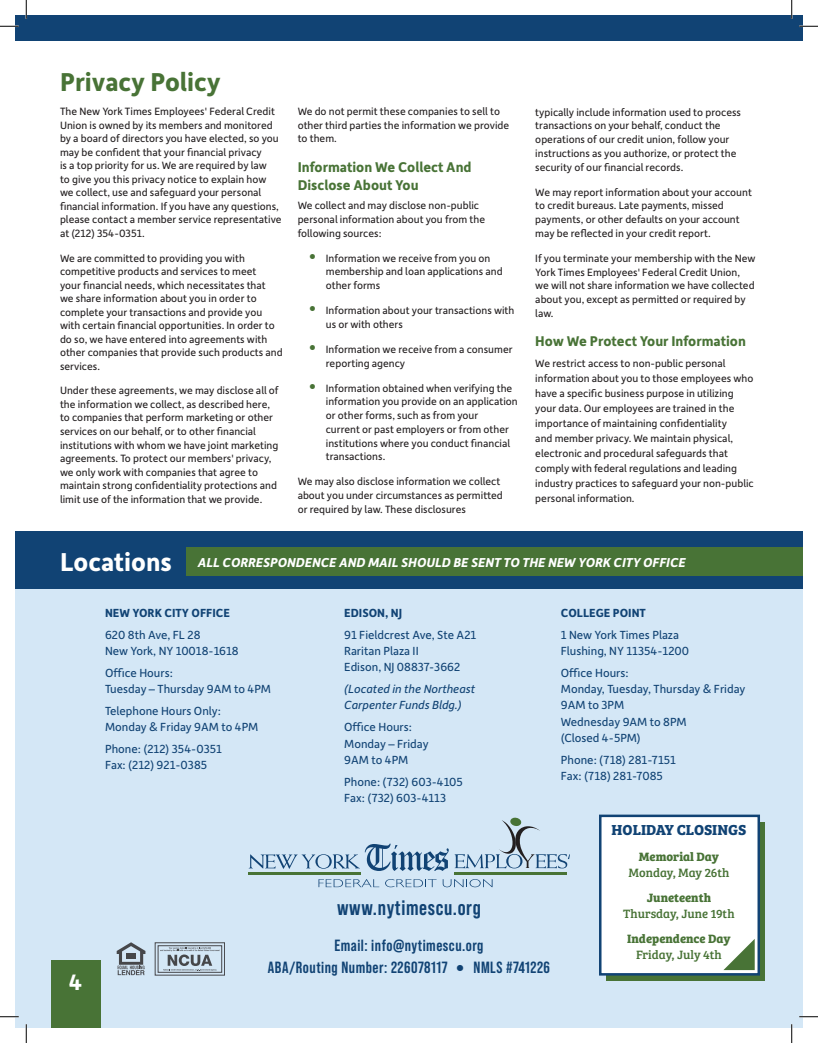
<style>
.page{position:relative;width:818px;height:1043px;background:#fff}
.page>*{position:absolute;margin:0;border:0;box-sizing:border-box;transform-origin:0 0}
.t1{font:700 27.5px "Depot New";color:#487336}
.t2{font:700 27.5px "Depot New";color:#fff}
.t3{font:700 23.75px "Depot New";color:#fff}
.t4{font:700 21.25px "Bebas Neue Pro";letter-spacing:.03em;color:#114374}
.t5{font:700 16.25px "Bebas Neue Pro";letter-spacing:.03em;color:#114374}
.t6{font:700 15px/18px "Depot New";color:#487336}
.t7{font:700 15px "Bree Serif";color:#114374}
.t8{font:italic 700 13.75px "Depot New";color:#fff}
.t9{font:12.5px/16.2px "Depot New";color:#114374}
.t10{font:12.5px/16.2px "Bree Serif";color:#487336;text-align:center}
.t11{font:italic 12.5px/16.2px "Depot New";color:#114374}
.t12{font:700 12.5px "Depot New";color:#114374}
.t13{font:700 12.5px/16.2px "Bree Serif";color:#487336;text-align:center}
.t14{font:11.25px/13.5px "Depot New";color:#231f20}
.s1{font-size:17.5px;color:#487336}
.s2{font-size:40px}
.s3{font-weight:700}
.s4{font-weight:400}
</style>
<div class="page">
<div style="left:15px;top:531px;width:787px;height:58px;background:#114374"></div>
<div style="left:15px;top:589px;width:787px;height:439px;background:#d4e7f6"></div>
<div style="left:15px;top:15px;width:787px;height:26px;background:#114374"></div>
<div style="left:186px;top:547px;width:616px;height:29px;background:#487336"></div>
<svg style="left:249px;top:843px;width:199px;height:28px"></svg>
<hr style="left:248px;top:872px;width:113px;height:3px;background:#487336">
<hr style="left:454px;top:872px;width:112px;height:3px;background:#487336">
<svg style="left:318px;top:879px;width:61px;height:8px"></svg>
<svg style="left:385px;top:879px;width:51px;height:8px"></svg>
<svg style="left:442px;top:879px;width:50px;height:8px"></svg>
<svg style="left:454px;top:817px;width:116px;height:51px"></svg>
<svg style="left:160px;top:947px;width:60px;height:24px"></svg>
<svg style="left:117px;top:942px;width:28px;height:33px"></svg>
<div style="left:606px;top:822px;width:159px;height:158px;background:#487336"></div>
<div style="left:599px;top:814px;width:161px;height:161px;background:#fff;border:2px solid #114374"></div>
<svg style="left:723px;top:939px;width:31px;height:31px"></svg>
<div style="left:51px;top:960px;width:49px;height:68px;background:#487336"></div>
<svg style="left:0;top:25px;width:19px;height:2px"></svg>
<svg style="left:799px;top:25px;width:19px;height:2px"></svg>
<svg style="left:0;top:1016px;width:19px;height:1px"></svg>
<svg style="left:799px;top:1015px;width:19px;height:2px"></svg>
<svg style="left:25px;top:0;width:2px;height:19px"></svg>
<svg style="left:25px;top:1024px;width:2px;height:18px"></svg>
<svg style="left:790px;top:0;width:2px;height:19px"></svg>
<svg style="left:791px;top:1024px;width:1px;height:18px"></svg>
<p class="t1" style="left:60px;top:63px;width:162px">Privacy Policy</p>
<p class="t14" style="left:60px;top:104px;width:223px">The New York Times Employees' Federal Credit Union is owned by its members and monitored by a board of directors you have elected, so you may be confident that your financial privacy<br>is a top priority for us. We are required by law<br>to give you this privacy notice to explain how we collect, use and safeguard your personal financial information. If you have any questions, please contact a member service representative at (212) 354-0351.</p>
<p class="t14" style="left:60px;top:251px;width:224px">We are committed to providing you with competitive products and services to meet<br>your financial needs, which necessitates that<br>we share information about you in order to complete your transactions and provide you with certain financial opportunities. In order to do so, we have entered into agreements with other companies that provide such products and services.</p>
<p class="t14" style="left:60px;top:383px;width:220px">Under these agreements, we may disclose all of the information we collect, as described here, to companies that perform marketing or other services on our behalf, or to other financial institutions with whom we have joint marketing agreements. To protect our members' privacy, we only work with companies that agree to maintain strong confidentiality protections and limit use of the information that we provide.</p>
<p class="t14" style="left:298px;top:104px;width:213px">We do not permit these companies to sell to other third parties the information we provide to them.</p>
<p class="t6" style="left:298px;top:157px;width:175px">Information We Collect And<br>Disclose About You</p>
<p class="t14" style="left:298px;top:198px;width:189px">We collect and may disclose non-public personal information about you from the following sources:</p>
<p class="t14" style="left:326px;top:250px;width:178px;text-indent:-17px"><span class="s1">•</span> Information we receive from you on membership and loan applications and other forms</p>
<p class="t14" style="left:326px;top:303px;width:190px;text-indent:-17px"><span class="s1">•</span> Information about your transactions with us or with others</p>
<p class="t14" style="left:326px;top:342px;width:188px;text-indent:-17px"><span class="s1">•</span> Information we receive from a consumer reporting agency</p>
<p class="t14" style="left:326px;top:380px;width:193px;text-indent:-17px"><span class="s1">•</span> Information obtained when verifying the information you provide on an application or other forms, such as from your<br>current or past employers or from other institutions where you conduct financial transactions.</p>
<p class="t14" style="left:298px;top:474px;width:207px">We may also disclose information we collect about you under circumstances as permitted or required by law. These disclosures</p>
<p class="t14" style="left:535px;top:104px;width:207px">typically include information used to process transactions on your behalf, conduct the operations of our credit union, follow your instructions as you authorize, or protect the security of our financial records.</p>
<p class="t14" style="left:535px;top:184px;width:218px">We may report information about your account to credit bureaus. Late payments, missed payments, or other defaults on your account may be reflected in your credit report.</p>
<p class="t14" style="left:535px;top:251px;width:222px">If you terminate your membership with the New York Times Employees' Federal Credit Union, we will not share information we have collected about you, except as permitted or required by law.</p>
<p class="t6" style="left:535px;top:331px;width:212px">How We Protect Your Information</p>
<p class="t14" style="left:535px;top:355px;width:220px;line-height:15px">We restrict access to non-public personal information about you to those employees who have a specific business purpose in utilizing your data. Our employees are trained in the importance of maintaining confidentiality<br>and member privacy. We maintain physical, electronic and procedural safeguards that comply with federal regulations and leading industry practices to safeguard your non-public personal information.</p>
<p class="t2" style="left:60px;top:543px;width:113px">Locations</p>
<p class="t8" style="left:198px;top:553px;width:489px">ALL CORRESPONDENCE AND MAIL SHOULD BE SENT TO THE NEW YORK CITY OFFICE</p>
<h2 class="t3" style="left:69px;top:966px;width:15px">4</h2>
<p class="t12" style="left:105px;top:604px;width:126px">NEW YORK CITY OFFICE</p>
<p class="t9" style="left:105px;top:626px;width:97px">620 8th Ave, FL 28</p>
<p class="t9" style="left:105px;top:642px;width:135px">New York, NY 10018-1618</p>
<p class="t9" style="left:105px;top:664px;width:167px">Office Hours:<br>Tuesday – Thursday 9AM to 4PM</p>
<p class="t9" style="left:105px;top:702px;width:155px">Telephone Hours Only:<br>Monday &amp; Friday 9AM to 4PM</p>
<p class="t9" style="left:105px;top:740px;width:118px">Phone: (212) 354-0351</p>
<p class="t9" style="left:105px;top:756px;width:104px">Fax: (212) 921-0385</p>
<p class="t12" style="left:344px;top:604px;width:59px">EDISON, NJ</p>
<p class="t9" style="left:344px;top:626px;width:134px">91 Fieldcrest Ave, Ste A21</p>
<p class="t9" style="left:344px;top:642px;width:76px">Raritan Plaza II</p>
<p class="t9" style="left:344px;top:658px;width:118px">Edison, NJ 08837-3662</p>
<p class="t11" style="left:344px;top:680px;width:132px">(Located in the Northeast<br>Carpenter Funds Bldg.)</p>
<p class="t9" style="left:344px;top:718px;width:86px">Office Hours:<br>Monday – Friday<br>9AM to 4PM</p>
<p class="t9" style="left:344px;top:773px;width:120px">Phone: (732) 603-4105<br>Fax: (732) 603-4113</p>
<p class="t4" style="left:337px;top:895px;width:145px">www.nytimescu.org</p>
<p class="t5" style="left:334px;top:936px;width:150px">Email: info@nytimescu.org</p>
<p class="t5" style="left:268px;top:958px;width:283px">ABA/Routing Number: 226078117 <span class="s2">•</span> NMLS #741226</p>
<p class="t12" style="left:560px;top:604px;width:86px">COLLEGE POINT</p>
<p class="t9" style="left:560px;top:626px;width:120px">1 New York Times Plaza</p>
<p class="t9" style="left:560px;top:642px;width:130px">Flushing, NY 11354-1200</p>
<p class="t9" style="left:560px;top:664px;width:186px">Office Hours:<br>Monday, Tuesday, Thursday &amp; Friday<br>9AM to 3PM<br>Wednesday 9AM to 8PM<br>(Closed 4-5PM)</p>
<p class="t9" style="left:560px;top:751px;width:117px">Phone: (718) 281-7151</p>
<p class="t9" style="left:560px;top:767px;width:103px">Fax: (718) 281-7085</p>
<p class="t7" style="left:611px;top:818px;width:136px">HOLIDAY CLOSINGS</p>
<p class="t10" style="left:628px;top:847px;width:102px"><span class="s3">Memorial Day<br></span>Monday, May 26th</p>
<p class="t10" style="left:623px;top:888px;width:113px"><span class="s3">Juneteenth<br></span>Thursday, June 19th</p>
<p class="t13" style="left:627px;top:929px;width:105px">Independence Day<br><span class="s4">Friday, July 4th</span></p>
</div>
